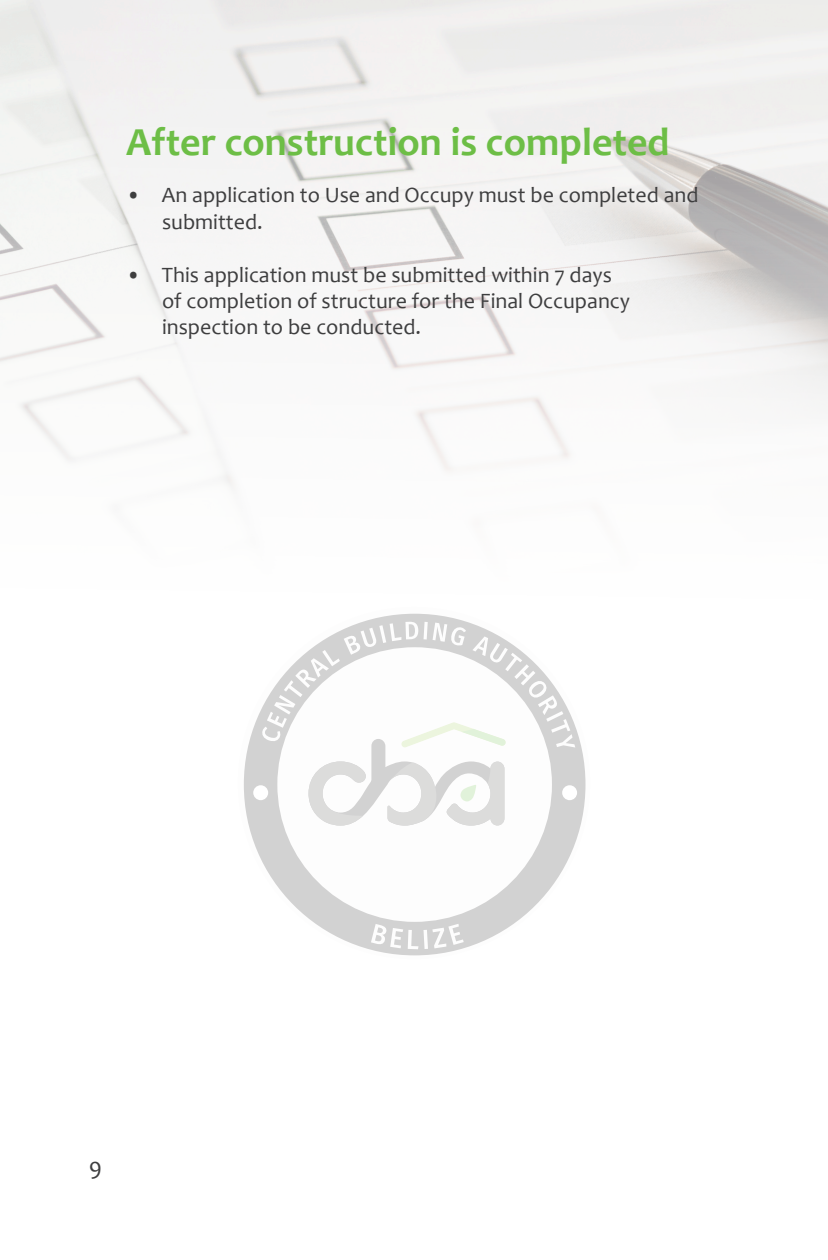
<style>
.page{position:relative;width:828px;height:1260px;background:#fff}
.page>*{position:absolute;margin:0;border:0;box-sizing:border-box;transform-origin:0 0}
.title-green{font:700 40px "Candara";color:#6dbe46}
.t1{font:24px "Candara";color:#3e3e3f}
.text{font:22px/26.4px "Candara";color:#3e3e3f}
</style>
<div class="page">
<img style="left:0;top:0;width:828px;height:487px">
<svg style="left:244px;top:614px;width:342px;height:341px"></svg>
<svg style="left:371px;top:924px;width:47px;height:25px"></svg>
<svg style="left:424px;top:924px;width:40px;height:25px"></svg>
<svg style="left:261px;top:622px;width:314px;height:204px"></svg>
<div style="left:562px;top:785px;width:15px;height:15px;background:#fff;border-radius:50%"></div>
<div style="left:253px;top:785px;width:15px;height:15px;background:#fff;border-radius:50%"></div>
<p class="title-green" style="left:126px;top:117px;width:545px">After construction is completed</p>
<p class="text" style="left:162px;top:182px;width:538px;text-indent:-36px">• An application to Use and Occupy must be completed and submitted.</p>
<p class="text" style="left:162px;top:261px;width:470px;text-indent:-36px">• This application must be submitted within 7 days of completion of structure for the Final Occupancy inspection to be conducted.</p>
<p class="t1" style="left:89px;top:1151px;width:15px">9</p>
</div>
